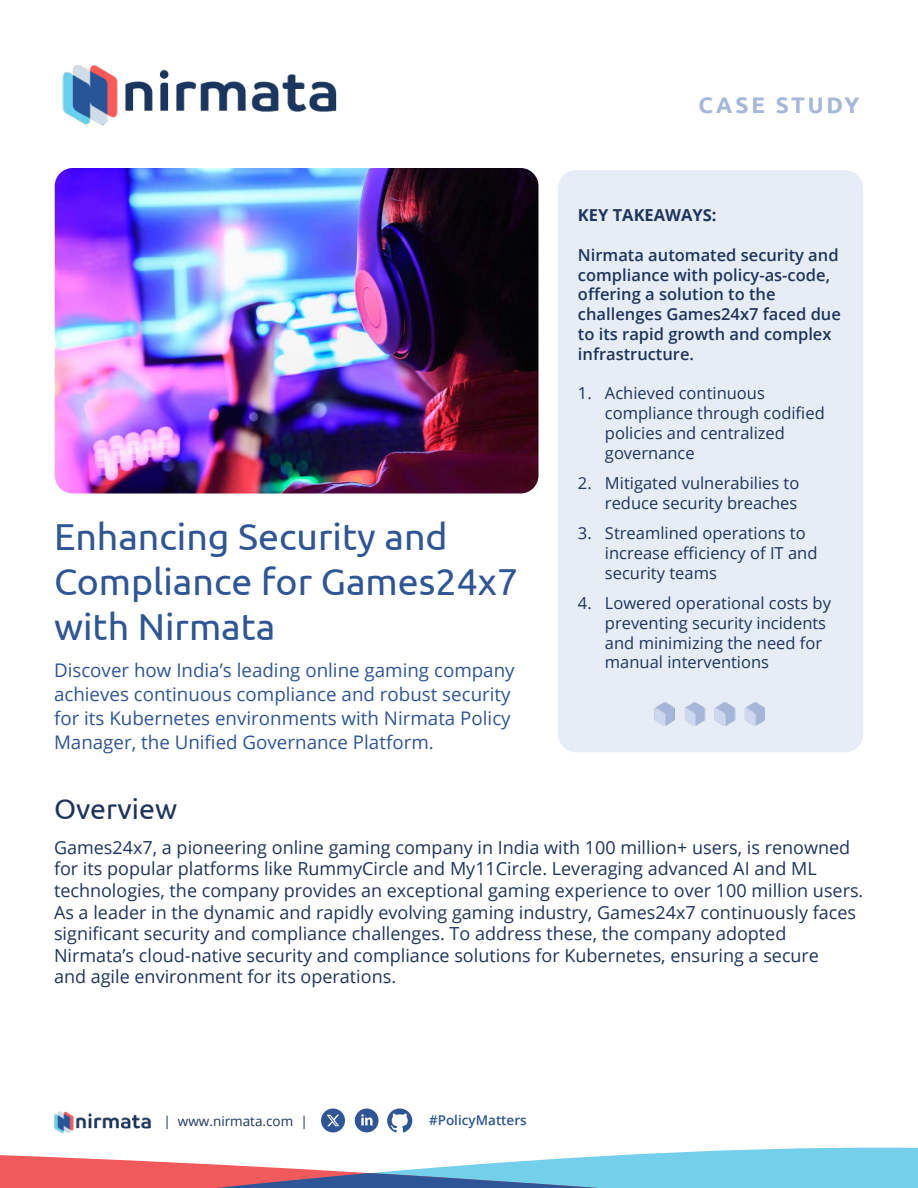
<style>
.page{position:relative;width:918px;height:1188px;background:#fff}
.page>*{position:absolute;margin:0;border:0;box-sizing:border-box;transform-origin:0 0}
.t1{font:37.5px/45px "Ubuntu";color:#2e5596}
.t2{font:28.5px "Ubuntu";color:#1e345d}
.t3{font:700 22.5px "Ubuntu";letter-spacing:.12em;color:#a5b7da}
.t4{font:18.75px/24px "Open Sans";color:#2e5596}
.t5{font:18px/21.6px "Open Sans";color:#1e345d}
.t6{font:16.5px/19.8px "Open Sans";color:#1e345d}
.t7{font:600 16.5px/19.8px "Open Sans";color:#1e345d}
.t8{font:700 16.5px "Open Sans";color:#1e345d}
.t9{font:13.5px "Open Sans";color:#1e345d}
.t10{font:600 13.5px "Open Sans";color:#2e5596}
</style>
<div class="page">
<img style="left:62px;top:65px;width:275px;height:60px">
<img style="left:54px;top:1111px;width:98px;height:21px">
<div style="left:558px;top:170px;width:305px;height:582px;background:#e6edf7;border-radius:18px"></div>
<svg style="left:0;top:1147px;width:918px;height:41px"></svg>
<img style="left:654px;top:703px;width:111px;height:22px">
<img style="left:55px;top:168px;width:483px;height:326px">
<svg style="left:387px;top:1109px;width:25px;height:24px"></svg>
<svg style="left:355px;top:1109px;width:24px;height:23px"></svg>
<div style="left:321px;top:1109px;width:24px;height:23px;background:#2e5596;border-radius:50%"></div>
<svg style="left:327px;top:1115px;width:12px;height:11px"></svg>
<h1 class="t1" style="left:54px;top:513px;width:466px">Enhancing Security and<br>Compliance for Games24x7 with Nirmata</h1>
<p class="t4" style="left:54px;top:658px;width:462px">Discover how India’s leading online gaming company achieves continuous compliance and robust security for its Kubernetes environments with Nirmata Policy Manager, the Unified Governance Platform.</p>
<h2 class="t2" style="left:54px;top:791px;width:125px">Overview</h2>
<p class="t3" style="left:698px;top:91px;width:163px">CASE STUDY</p>
<p class="t8" style="left:578px;top:203px;width:140px">KEY TAKEAWAYS:</p>
<p class="t7" style="left:578px;top:244px;width:264px">Nirmata automated security and compliance with policy-as-code, offering a solution to the challenges Games24x7 faced due to its rapid growth and complex infrastructure.</p>
<p class="t6" style="left:605px;top:383px;width:221px;text-indent:-27px">1. Achieved continuous compliance through codified policies and centralized governance</p>
<p class="t6" style="left:578px;top:473px;width:223px;text-align:right">2. Mitigated vulnerabilies to reduce security breaches</p>
<p class="t6" style="left:605px;top:523px;width:214px;text-indent:-27px">3. Streamlined operations to increase efficiency of IT and security teams</p>
<p class="t6" style="left:605px;top:593px;width:228px;text-indent:-27px">4. Lowered operational costs by preventing security incidents and minimizing the need for manual interventions</p>
<p class="t5" style="left:54px;top:836px;width:811px">Games24x7, a pioneering online gaming company in India with 100 million+ users, is renowned for its popular platforms like RummyCircle and My11Circle. Leveraging advanced AI and ML technologies, the company provides an exceptional gaming experience to over 100 million users.<br>As a leader in the dynamic and rapidly evolving gaming industry, Games24x7 continuously faces significant security and compliance challenges. To address these, the company adopted Nirmata’s cloud-native security and compliance solutions for Kubernetes, ensuring a secure<br>and agile environment for its operations.</p>
<p class="t9" style="left:164px;top:1112px;width:146px">| www.nirmata.com |</p>
<p class="t10" style="left:429px;top:1111px;width:99px">#PolicyMatters</p>
</div>
